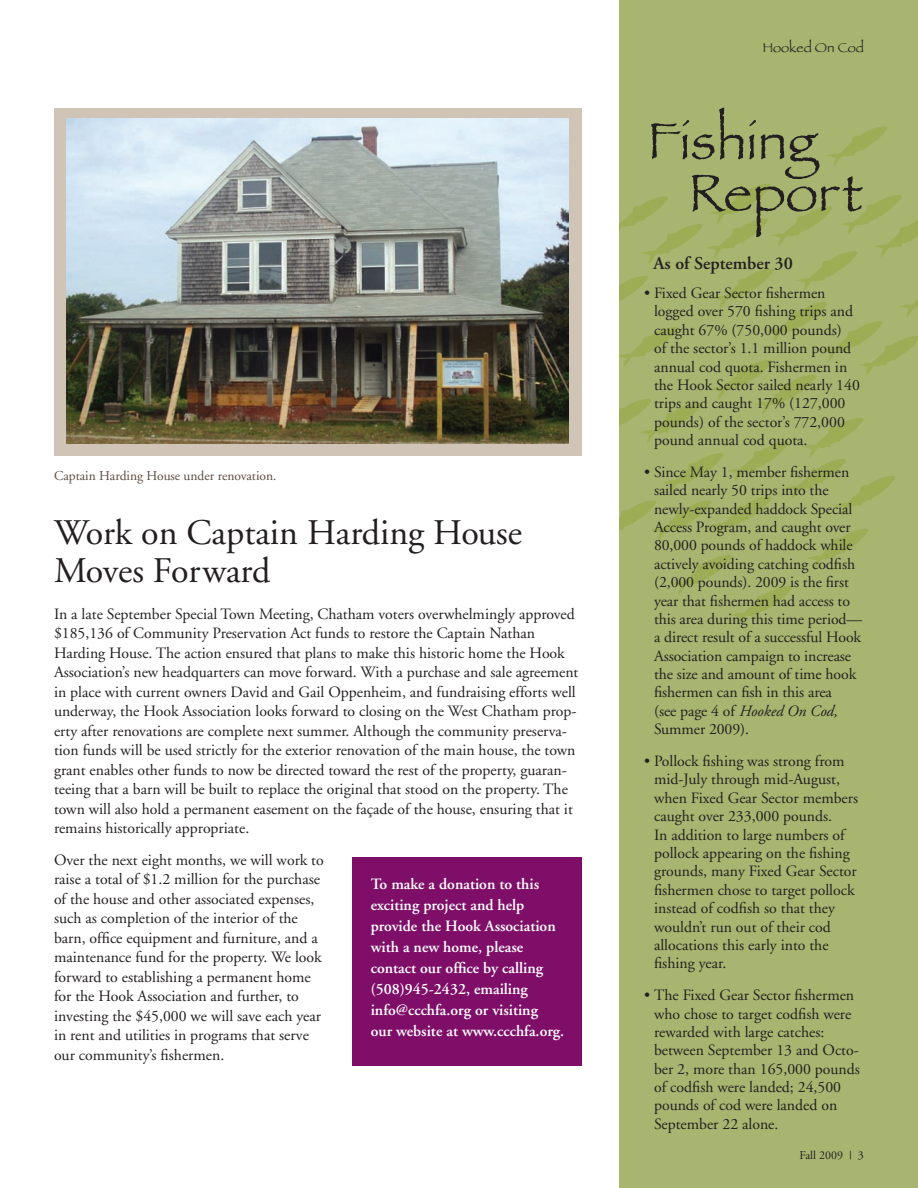
<style>
.page{position:relative;width:918px;height:1188px;background:#fff}
.page>*{position:absolute;margin:0;border:0;box-sizing:border-box;transform-origin:0 0}
.t1{font:54.15px/51.9px "Papyrus";color:#231f20}
.t2{font:36px/37.5px "Adobe Garamond";color:#231f20}
.t3{font:600 18px "Adobe Garamond";color:#231f20}
.t4{font:15.75px/18.5px "Adobe Garamond";color:#231f20}
.t5{font:600 15.75px/21px "Adobe Garamond";color:#fff}
.t6{font:13.5px "Adobe Garamond";color:#5d4c42}
.t7{font:13.5px "Papyrus";color:#231f20}
.t8{font:12px "Adobe Garamond";color:#231f20}
.s1{font-style:italic}
</style>
<div class="page">
<div style="left:619px;top:0;width:299px;height:1188px;background:#a8b570"></div>
<svg style="left:827px;top:126px;width:61px;height:40px"></svg>
<svg style="left:619px;top:184px;width:299px;height:441px"></svg>
<div style="left:54px;top:108px;width:527px;height:347px;background:#d0c4b6"></div>
<img style="left:67px;top:119px;width:502px;height:325px">
<div style="left:352px;top:857px;width:229px;height:209px;background:#7f0e69"></div>
<p class="t6" style="left:54px;top:470px;width:224px">Captain Harding House under renovation.</p>
<h2 class="t2" style="left:54px;top:517px;width:470px">Work on Captain Harding House<br>Moves Forward</h2>
<p class="t4" style="left:54px;top:605px;width:526px;line-height:19.5px">In a late September Special Town Meeting, Chatham voters overwhelmingly approved $185,136 of Community Preservation Act funds to restore the Captain Nathan Harding House. The action ensured that plans to make this historic home the Hook Association’s new headquarters can move forward. With a purchase and sale agreement in place with current owners David and Gail Oppenheim, and fundraising efforts well underway, the Hook Association looks forward to closing on the West Chatham prop&shy;erty after renovations are complete next summer. Although the community preserva&shy;tion funds will be used strictly for the exterior renovation of the main house, the town grant enables other funds to now be directed toward the rest of the property, guaran&shy;teeing that a barn will be built to replace the original that stood on the property. The town will also hold a permanent easement on the façade of the house, ensuring that it remains historically appropriate.</p>
<p class="t4" style="left:54px;top:851px;width:271px;line-height:19.5px">Over the next eight months, we will work to raise a total of $1.2 million for the purchase of the house and other associated expenses, such as completion of the interior of the barn, office equipment and furniture, and a maintenance fund for the property. We look forward to establishing a permanent home for the Hook Association and further, to investing the $45,000 we will save each year in rent and utilities in programs that serve our community’s fishermen.</p>
<p class="t5" style="left:371px;top:875px;width:195px">To make a donation to this exciting project and help provide the Hook Association with a new home, please contact our office by calling (508)945-2432, emailing info@ccchfa.org or visiting<br>our website at www.ccchfa.org.</p>
<p class="t7" style="left:763px;top:40px;width:103px">Hooked On Cod</p>
<h1 class="t1" style="left:688px;top:114px;width:176px;text-indent:-41px">Fishing<br>Report</h1>
<p class="t3" style="left:653px;top:256px;width:141px">As of September 30</p>
<p class="t4" style="left:654px;top:285px;width:207px;text-indent:-10px">• Fixed Gear Sector fishermen logged over 570 fishing trips and caught 67% (750,000 pounds)<br>of the sector’s 1.1 million pound annual cod quota. Fishermen in the Hook Sector sailed nearly 140 trips and caught 17% (127,000 pounds) of the sector’s 772,000 pound annual cod quota.</p>
<p class="t4" style="left:654px;top:464px;width:210px;text-indent:-10px">• Since May 1, member fishermen sailed nearly 50 trips into the newly-expanded haddock Special<br>Access Program, and caught over<br>80,000 pounds of haddock while actively avoiding catching codfish (2,000 pounds). 2009 is the first year that fishermen had access to this area during this time period— a direct result of a successful Hook<br>Association campaign to increase the size and amount of time hook fishermen can fish in this area<br>(see page 4 of <span class="s1">Hooked On Cod,<br></span>Summer 2009).</p>
<p class="t4" style="left:654px;top:753px;width:206px;text-indent:-10px">• Pollock fishing was strong from mid-July through mid-August, when Fixed Gear Sector members caught over 233,000 pounds.<br>In addition to large numbers of pollock appearing on the fishing grounds, many Fixed Gear Sector fishermen chose to target pollock instead of codfish so that they wouldn’t run out of their cod allocations this early into the fishing year.</p>
<p class="t4" style="left:654px;top:987px;width:207px;text-indent:-10px">• The Fixed Gear Sector fishermen who chose to target codfish were rewarded with large catches: between September 13 and Octo&shy;ber 2, more than 165,000 pounds of codfish were landed; 24,500 pounds of cod were landed on<br>September 22 alone.</p>
<p class="t8" style="left:800px;top:1151px;width:66px">Fall 2009 | 3</p>
</div>
